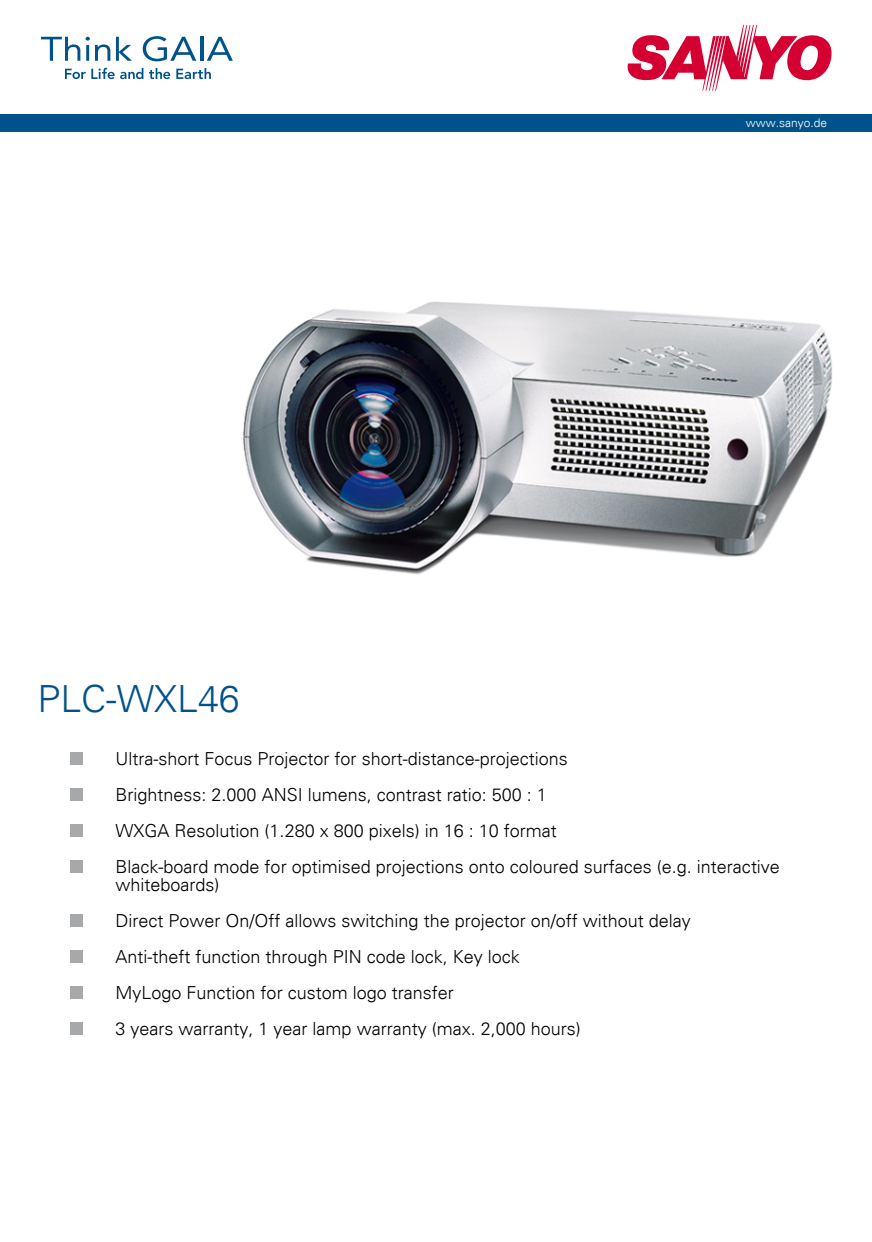
<style>
.page{position:relative;width:872px;height:1242px;background:#fff}
.page>*{position:absolute;margin:0;border:0;box-sizing:border-box;transform-origin:0 0}
.t1{font:300 37.5px "Univers LT45";color:#00538a}
.t2{font:300 18px/36px "Univers LT45";color:#000}
.t3{font:300 12px "Univers LT45";color:#fff}
</style>
<div class="page">
<div style="left:0;top:115px;width:872px;height:17px;background:#00538a"></div>
<svg style="left:41px;top:37px;width:39px;height:24px"></svg>
<svg style="left:86px;top:37px;width:24px;height:24px"></svg>
<svg style="left:116px;top:37px;width:16px;height:24px"></svg>
<svg style="left:143px;top:36px;width:53px;height:25px"></svg>
<hr style="left:200px;top:37px;width:3px;height:24px;background:#00538a">
<svg style="left:207px;top:37px;width:26px;height:24px"></svg>
<svg style="left:65px;top:68px;width:78px;height:11px"></svg>
<svg style="left:149px;top:68px;width:21px;height:11px"></svg>
<svg style="left:176px;top:68px;width:35px;height:11px"></svg>
<svg style="left:627px;top:25px;width:204px;height:66px"></svg>
<img style="left:243px;top:301px;width:590px;height:273px">
<svg style="left:70px;top:753px;width:12px;height:12px"></svg>
<svg style="left:70px;top:789px;width:12px;height:12px"></svg>
<svg style="left:70px;top:825px;width:12px;height:12px"></svg>
<svg style="left:70px;top:861px;width:12px;height:12px"></svg>
<svg style="left:70px;top:915px;width:12px;height:12px"></svg>
<svg style="left:70px;top:951px;width:12px;height:12px"></svg>
<svg style="left:70px;top:987px;width:12px;height:12px"></svg>
<svg style="left:70px;top:1023px;width:12px;height:12px"></svg>
<p class="t3" style="left:746px;top:116px;width:83px">www.sanyo.de</p>
<h1 class="t1" style="left:38px;top:676px;width:204px">PLC-WXL46</h1>
<p class="t2" style="left:116px;top:740px;width:666px">Ultra-short Focus Projector for short-distance-projections<br>Brightness: 2.000 ANSI lumens, contrast ratio: 500 : 1<br>WXGA Resolution (1.280 x 800 pixels) in 16 : 10 format<br>Black-board mode for optimised projections onto coloured surfaces (e.g. interactive</p>
<p class="t2" style="left:116px;top:866px;width:577px">whiteboards)<br>Direct Power On/Off allows switching the projector on/off without delay Anti-theft function through PIN code lock, Key lock<br>MyLogo Function for custom logo transfer<br>3 years warranty, 1 year lamp warranty (max. 2,000 hours)</p>
</div>
